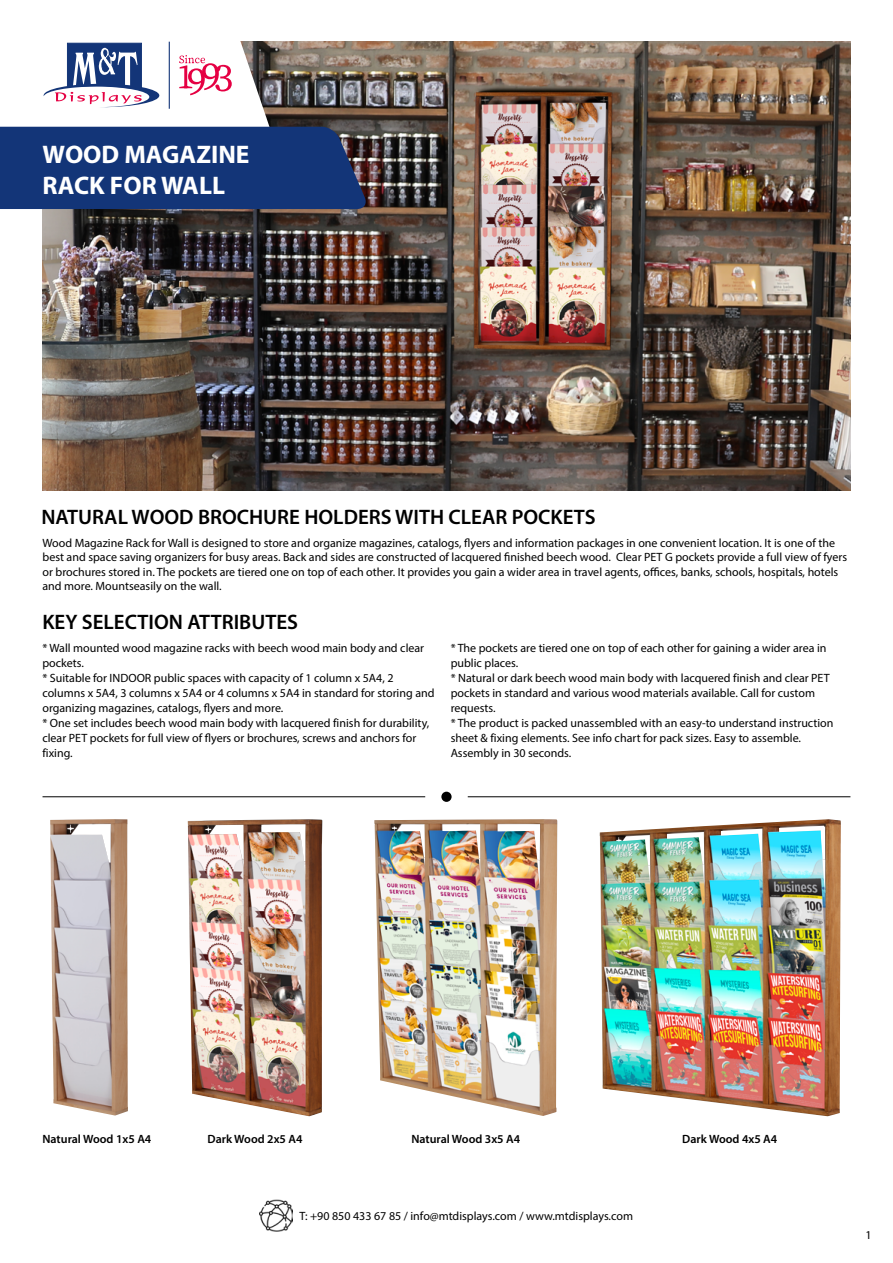
<style>
.page{position:relative;width:893px;height:1263px;background:#fff}
.page>*{position:absolute;margin:0;border:0;box-sizing:border-box;transform-origin:0 0}
.t1{font:700 25.5px/30.6px "Myriad Pro";color:#fff}
.t2{font:600 21px "Myriad Pro";color:#000}
.t3{font:12px/15px "Myriad Pro";color:#000}
.t4{font:600 12px "Myriad Pro";color:#000}
</style>
<div class="page">
<img style="left:260px;top:1199px;width:33px;height:33px">
<hr style="left:43px;top:796px;width:382px;height:1px;background:#000">
<hr style="left:468px;top:796px;width:382px;height:1px;background:#000">
<div style="left:441px;top:792px;width:11px;height:10px;background:#000;border-radius:50%"></div>
<img style="left:188px;top:819px;width:134px;height:297px">
<img style="left:374px;top:819px;width:183px;height:297px">
<img style="left:600px;top:819px;width:241px;height:297px">
<img style="left:50px;top:819px;width:78px;height:296px">
<img style="left:43px;top:42px;width:807px;height:448px">
<svg style="left:0;top:41px;width:367px;height:168px"></svg>
<h1 class="t1" style="left:43px;top:138px;width:208px">WOOD MAGAZINE<br>RACK FOR WALL</h1>
<h2 class="t2" style="left:41px;top:503px;width:556px">NATURAL WOOD BROCHURE HOLDERS WITH CLEAR POCKETS</h2>
<p class="t3" style="left:43px;top:535px;width:806px;line-height:14.4px">Wood Magazine Rack for Wall is designed to store and organize magazines, catalogs, flyers and information packages in one convenient location. It is one of the best and space saving organizers for busy areas. Back and sides are constructed of lacquered finished beech wood. Clear PET G pockets provide a full view of fyers or brochures stored in. The pockets are tiered one on top of each other. It provides you gain a wider area in travel agents, offices, banks, schools, hospitals, hotels and more. Mountseasily on the wall.</p>
<h2 class="t2" style="left:42px;top:608px;width:257px">KEY SELECTION ATTRIBUTES</h2>
<p class="t3" style="left:42px;top:641px;width:394px">* Wall mounted wood magazine racks with beech wood main body and clear pockets.<br>* Suitable for INDOOR public spaces with capacity of 1 column x 5A4, 2 columns x 5A4, 3 columns x 5A4 or 4 columns x 5A4 in standard for storing and organizing magazines, catalogs, flyers and more.<br>* One set includes beech wood main body with lacquered finish for durability, clear PET pockets for full view of flyers or brochures, screws and anchors for fixing.</p>
<p class="t3" style="left:451px;top:641px;width:384px">* The pockets are tiered one on top of each other for gaining a wider area in public places.<br>* Natural or dark beech wood main body with lacquered finish and clear PET pockets in standard and various wood materials available. Call for custom requests.<br>* The product is packed unassembled with an easy-to understand instruction sheet &amp; fixing elements. See info chart for pack sizes. Easy to assemble.<br>Assembly in 30 seconds.</p>
<p class="t4" style="left:43px;top:1131px;width:110px">Natural Wood 1x5 A4</p>
<p class="t4" style="left:208px;top:1131px;width:97px">Dark Wood 2x5 A4</p>
<p class="t4" style="left:411px;top:1131px;width:110px">Natural Wood 3x5 A4</p>
<p class="t4" style="left:682px;top:1131px;width:97px">Dark Wood 4x5 A4</p>
<p class="t3" style="left:299px;top:1208px;width:335px">T: +90 850 433 67 85 / info@mtdisplays.com / www.mtdisplays.com</p>
<p class="t3" style="left:865px;top:1227px;width:8px">1</p>
</div>
